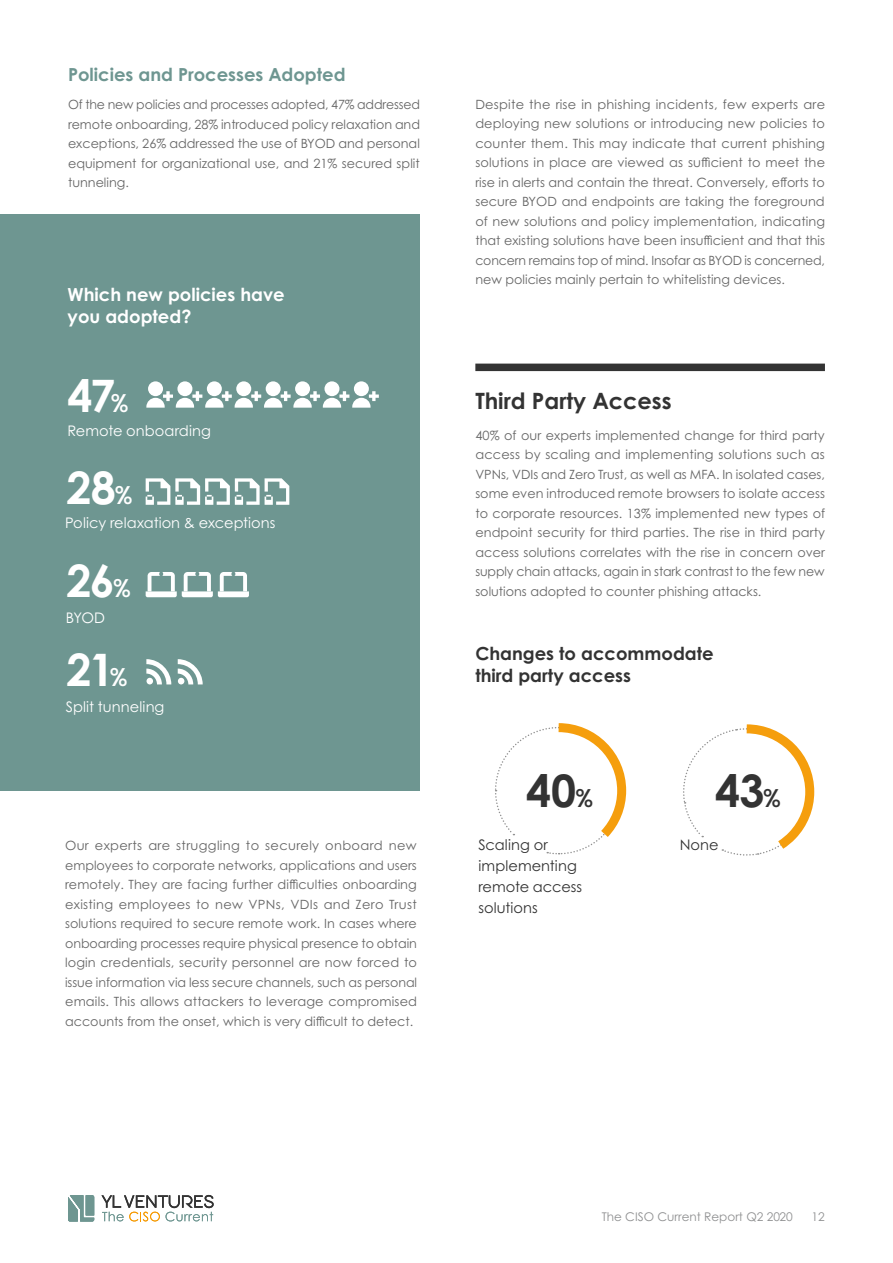
<style>
.page{position:relative;width:893px;height:1263px;background:#fff}
.page>*{position:absolute;margin:0;border:0;box-sizing:border-box;transform-origin:0 0}
.t1{font:700 44.85px/92.4px "Century Gothic Pro";letter-spacing:-.045em;color:#fff;text-align:justify}
.t2{font:700 44.85px "Century Gothic Pro";color:#333}
.t3{font:700 22.5px "Century Gothic Pro";color:#333}
.t4{font:700 18px/22.5px "Century Gothic Pro";color:#333}
.t5{font:700 18px/22.5px "Century Gothic Pro";color:#fff}
.t6{font:700 18px "Century Gothic Pro";color:#6e9691}
.t7{font:14.55px "Century Gothic Pro";letter-spacing:.005em;color:#fff}
.t8{font:14.55px/21.3px "Century Gothic Pro";letter-spacing:.005em;color:#333}
.t9{font:12.75px/19.5px "Century Gothic Pro";color:#666;text-align:justify}
.t10{font:12.75px "Century Gothic Pro";letter-spacing:.025em;color:#666}
.t11{font:12px "Century Gothic Pro";color:#8f9091}
.s1{font-family:"Poppins";font-weight:500;font-size:25.35px}
</style>
<div class="page">
<div style="left:0;top:215px;width:420px;height:576px;background:#6e9691"></div>
<svg style="left:68px;top:1195px;width:26px;height:26px"></svg>
<svg style="left:101px;top:1195px;width:113px;height:26px"></svg>
<svg style="left:146px;top:572px;width:103px;height:25px"></svg>
<svg style="left:146px;top:478px;width:143px;height:27px"></svg>
<svg style="left:146px;top:659px;width:25px;height:25px"></svg>
<svg style="left:178px;top:659px;width:25px;height:25px"></svg>
<div style="left:148px;top:381px;width:15px;height:15px;background:#fff;border-radius:50%"></div>
<div style="left:207px;top:381px;width:15px;height:15px;background:#fff;border-radius:50%"></div>
<div style="left:266px;top:381px;width:15px;height:15px;background:#fff;border-radius:50%"></div>
<div style="left:324px;top:381px;width:15px;height:15px;background:#fff;border-radius:50%"></div>
<div style="left:177px;top:381px;width:15px;height:15px;background:#fff;border-radius:50%"></div>
<div style="left:236px;top:381px;width:15px;height:15px;background:#fff;border-radius:50%"></div>
<div style="left:295px;top:381px;width:15px;height:15px;background:#fff;border-radius:50%"></div>
<div style="left:354px;top:381px;width:15px;height:15px;background:#fff;border-radius:50%"></div>
<svg style="left:146px;top:391px;width:233px;height:17px"></svg>
<div style="left:475px;top:364px;width:350px;height:7px;background:#333"></div>
<svg style="left:495px;top:723px;width:132px;height:132px"></svg>
<svg style="left:683px;top:724px;width:132px;height:132px"></svg>
<h3 class="t6" style="left:68px;top:64px;width:279px">Policies and Processes Adopted</h3>
<p class="t9" style="left:68px;top:95px;width:353px">Of the new policies and processes adopted, 47% addressed remote onboarding, 28% introduced policy relaxation and exceptions, 26% addressed the use of BYOD and personal equipment for organizational use, and 21% secured split tunneling.</p>
<h3 class="t5" style="left:68px;top:283px;width:219px">Which new policies have you adopted?</h3>
<h1 class="t1" style="left:66px;top:349px;width:68px">47<span class="s1">% </span>28<span class="s1">% </span>26<span class="s1">%</span></h1>
<p class="t7" style="left:67px;top:422px;width:145px">Remote onboarding</p>
<p class="t7" style="left:65px;top:514px;width:212px">Policy relaxation &amp; exceptions</p>
<p class="t7" style="left:66px;top:609px;width:41px">BYOD</p>
<h1 class="t1" style="left:66px;top:622px;width:62px">21<span class="s1">%</span></h1>
<p class="t7" style="left:66px;top:697px;width:100px">Split tunneling</p>
<p class="t10" style="left:176px;top:838px;width:65px">struggling</p>
<p class="t9" style="left:65px;top:836px;width:354px;text-align:left">Our<br>employees to corporate networks, applications and users remotely. They are facing further difficulties onboarding existing employees to new VPNs, VDIs and Zero Trust solutions required to secure remote work In. cases where onboarding processes require physical presence to obtain login credentials, security personnel are now forced to issue information via less secure channels, such as personal emails. This allows attackers to leverage compromised accounts from the onset, which is very difficult to detect.</p>
<p class="t10" style="left:265px;top:838px;width:56px">securely</p>
<p class="t10" style="left:325px;top:838px;width:59px">onboard</p>
<p class="t10" style="left:95px;top:838px;width:49px">experts</p>
<p class="t9" style="left:246px;top:836px;width:15px">to</p>
<p class="t9" style="left:148px;top:836px;width:23px">are</p>
<p class="t9" style="left:389px;top:836px;width:29px">new</p>
<p class="t9" style="left:475px;top:94px;width:351px">Despite the rise in phishing incidents, few experts are deploying new solutions or introducing new policies to counter them. This may indicate that current phishing solutions in place are viewed as sufficient to meet the rise in alerts and contain the threat. Conversely, efforts to secure BYOD and endpoints are taking the foreground of new solutions and policy implementation, indicating that existing solutions have been insufficient and that this concern remains top of mind. Insofar as BYOD is concerned, new policies mainly pertain to whitelisting devices.</p>
<h2 class="t3" style="left:475px;top:387px;width:198px">Third Party Access</h2>
<p class="t9" style="left:475px;top:425px;width:351px">40% of our experts implemented change for third party access by scaling and implementing solutions such as VPNs, VDIs and Zero Trust, as well as MFA In. isolated cases, some even introduced remote browsers to isolate access to corporate resources. 13% implemented new types of endpoint security for third parties. The rise in third party access solutions correlates with the rise in concern over supply chain attacks, again in stark contrast to the few new solutions adopted to counter phishing attacks.</p>
<h3 class="t4" style="left:475px;top:641px;width:240px">Changes to accommodate third party access</h3>
<h1 class="t2" style="left:526px;top:763px;width:68px">40<span class="s1">%</span></h1>
<p class="t8" style="left:478px;top:833px;width:105px">Scaling or implementing remote access solutions</p>
<h1 class="t2" style="left:715px;top:763px;width:67px">43<span class="s1">%</span></h1>
<p class="t8" style="left:680px;top:833px;width:40px">None</p>
<p class="t11" style="left:602px;top:1209px;width:193px">The CISO Current Report Q2 2020</p>
<p class="t11" style="left:812px;top:1209px;width:15px">12</p>
</div>
